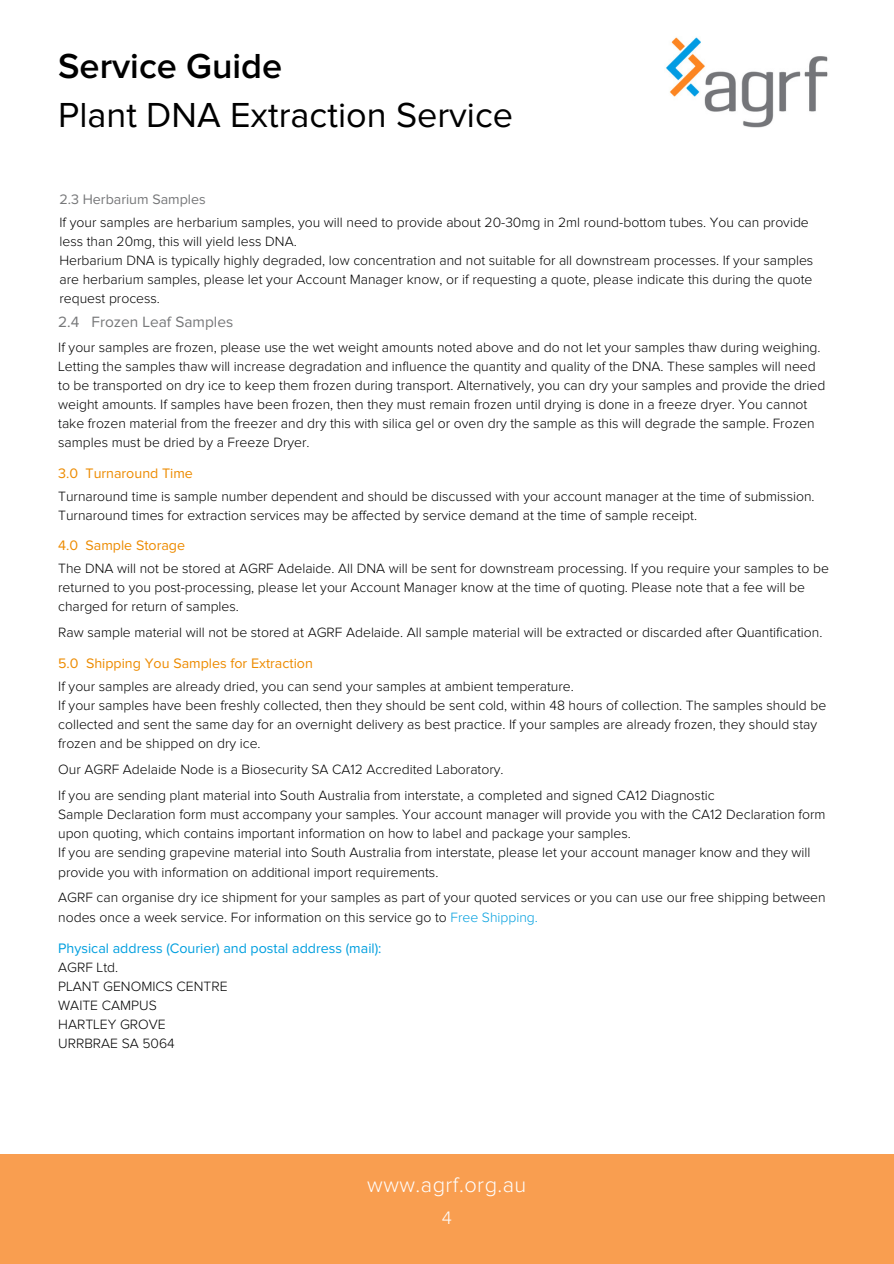
<style>
.page{position:relative;width:894px;height:1264px;background:#fff}
.page>*{position:absolute;margin:0;border:0;box-sizing:border-box;transform-origin:0 0}
.t1{font:36px "Proxima Nova";color:#000}
.t2{font:600 36px "Proxima Nova";color:#000}
.t3{font:300 21.75px "Proxima Nova";letter-spacing:.02em;color:#fefefe}
.t4{font:300 18.75px "Proxima Nova";color:#fefefe}
.t5{font:15.45px "Proxima Nova";color:#77787a}
.t6{font:14.25px "Proxima Nova";color:#ed8b00}
.t7{font:14.25px "Proxima Nova";color:#009fdf}
.t8{font:14.25px "Proxima Nova";color:#77787a}
.t9{font:300 13.95px/19.2px "Proxima Nova";color:#000}
.s1{color:#009fdf}
</style>
<div class="page">
<div style="left:0;top:1153px;width:893px;height:110px;background:#f99e50"></div>
<img style="left:666px;top:37px;width:162px;height:91px">
<h2 class="t2" style="left:58px;top:50px;width:225px">Service Guide</h2>
<p class="t1" style="left:58px;top:99px;width:456px">Plant DNA Extraction Service</p>
<p class="t8" style="left:59px;top:192px;width:148px">2.3 Herbarium Samples</p>
<p class="t9" style="left:59px;top:213px;width:750px">If your samples are herbarium samples, you will need to provide about 20-30mg in 2ml round-bottom tubes. You can provide less than 20mg, this will yield less DNA.</p>
<p class="t9" style="left:59px;top:251px;width:755px;text-align:justify">Herbarium DNA is typically highly degraded, low concentration and not suitable for all downstream processes. If your samples are herbarium samples, please let your Account Manager know, or if requesting a quote, please indicate this during the quote request process.</p>
<p class="t5" style="left:58px;top:315px;width:176px">2.4 Frozen Leaf Samples</p>
<p class="t9" style="left:58px;top:338px;width:768px">If your samples are frozen, please use the wet weight amounts noted above and do not let your samples thaw during weighing.<br>Letting the samples thaw will increase degradation and influence the quantity and quality of the DNA. These samples will need to be transported on dry ice to keep them frozen during transport. Alternatively, you can dry your samples and provide the dried weight amounts. If samples have been frozen, then they must remain frozen until drying is done in a freeze dryer. You cannot take frozen material from the freezer and dry this with silica gel or oven dry the sample as this will degrade the sample. Frozen samples must be dried by a Freeze Dryer.</p>
<p class="t6" style="left:58px;top:466px;width:136px">3.0 Turnaround Time</p>
<p class="t9" style="left:58px;top:487px;width:757px">Turnaround time is sample number dependent and should be discussed with your account manager at the time of submission.<br>Turnaround times for extraction services may be affected by service demand at the time of sample receipt.</p>
<p class="t6" style="left:58px;top:538px;width:128px">4.0 Sample Storage</p>
<p class="t9" style="left:58px;top:559px;width:772px">The DNA will not be stored at AGRF Adelaide. All DNA will be sent for downstream processing. If you require your samples to be returned to you post-processing, please let your Account Manager know at the time of quoting. Please note that a fee will be charged for return of samples.</p>
<p class="t9" style="left:58px;top:623px;width:765px">Raw sample material will not be stored at AGRF Adelaide. All sample material will be extracted or discarded after Quantification.</p>
<p class="t6" style="left:58px;top:656px;width:256px">5.0 Shipping You Samples for Extraction</p>
<p class="t9" style="left:58px;top:677px;width:517px">If your samples are already dried, you can send your samples at ambient temperature.</p>
<p class="t9" style="left:58px;top:696px;width:769px">If your samples have been freshly collected, then they should be sent cold, within 48 hours of collection. The samples should be collected and sent the same day for an overnight delivery as best practice. If your samples are already frozen, they should stay frozen and be shipped on dry ice.</p>
<p class="t9" style="left:58px;top:760px;width:447px">Our AGRF Adelaide Node is a Biosecurity SA CA12 Accredited Laboratory.</p>
<p class="t9" style="left:58px;top:786px;width:657px">If you are sending plant material into South Australia from interstate, a completed and signed CA12 Diagnostic</p>
<p class="t9" style="left:58px;top:805px;width:768px">Sample Declaration form must accompany your samples. Your account manager will provide you with the CA12 Declaration form upon quoting, which contains important information on how to label and package your samples.</p>
<p class="t9" style="left:58px;top:843px;width:753px">If you are sending grapevine material into South Australia from interstate, please let your account manager know and they will provide you with information on additional import requirements.</p>
<p class="t9" style="left:58px;top:888px;width:768px">AGRF can organise dry ice shipment for your samples as part of your quoted services or you can use our free shipping between nodes once a week service. For information on this service go to <span class="s1">Free Shipping.</span></p>
<p class="t7" style="left:58px;top:941px;width:324px">Physical address (Courier) and postal address (mail):</p>
<p class="t9" style="left:58px;top:958px;width:61px">AGRF Ltd.</p>
<p class="t9" style="left:58px;top:977px;width:171px">PLANT GENOMICS CENTRE</p>
<p class="t9" style="left:58px;top:996px;width:100px">WAITE CAMPUS</p>
<h3 class="t9" style="left:58px;top:1015px;width:109px">HARTLEY GROVE</h3>
<p class="t9" style="left:58px;top:1034px;width:118px">URRBRAE SA 5064</p>
<p class="t3" style="left:367px;top:1174px;width:161px">www.agrf.org.au</p>
<p class="t4" style="left:441px;top:1208px;width:12px">4</p>
</div>
